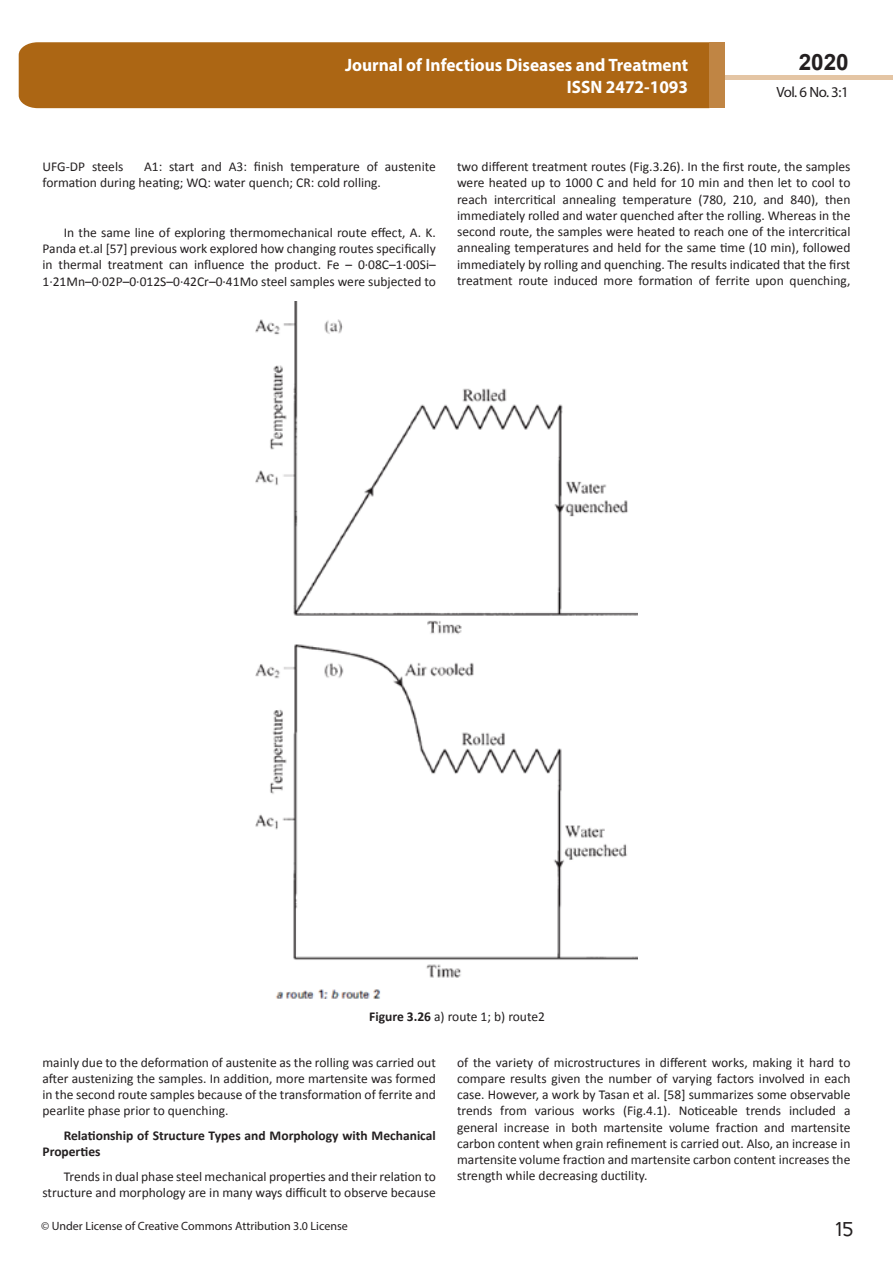
<style>
.page{position:relative;width:893px;height:1263px;background:#fff}
.page>*{position:absolute;margin:0;border:0;box-sizing:border-box;transform-origin:0 0}
.t1{font:25.5px "Tunga";color:#231f20}
.t2{font:700 22.5px "Arial";color:#231f20}
.t3{font:700 18px/21.6px "Myriad Pro";color:#fff;text-align:right;scale:.96 1}
.t4{font:14.85px "Myriad Pro";color:#231f20}
.refere{font:13.5px/16.2px "Calibri";color:#231f20;text-align:justify}
.refere-2{font:700 13.5px/16.2px "Calibri";color:#231f20}
.t5{font:12px "Myriad Pro";color:#231f20}
.s1{font-weight:700}
</style>
<div class="page">
<hr style="left:725px;top:76px;width:168px;height:4px;background:#e4c5a4">
<div style="left:19px;top:42px;width:690px;height:66px;background:#ac6614"></div>
<div style="left:709px;top:42px;width:16px;height:66px;background:#c08544"></div>
<img style="left:256px;top:301px;width:381px;height:697px">
<h3 class="t3" style="left:345px;top:54px;width:359px">Journal of Infectious Diseases and Treatment<br>ISSN 2472-1093</h3>
<h2 class="t2" style="left:799px;top:47px;width:52px">2020</h2>
<h3 class="t3" style="left:517px;top:53px;width:198px">ARCHIVOS DE MEDICINA<br>ISSN 1698- 465</h3>
<p class="t4" style="left:776px;top:83px;width:74px">Vol. 6 No. 3:1</p>
<p class="refere" style="left:43px;top:159px;width:395px;text-indent:101px">A1: start and A3: finish temperature of austenite formation during heating; WQ: water quench; CR: cold rolling.</p>
<p class="refere" style="left:43px;top:224px;width:395px;text-indent:21px">In the same line of exploring thermomechanical route effect, A. K.<br>Panda et.al [57] previous work explored how changing routes specifically in thermal treatment can influence the product. Fe – 0·08C–1·00Si– 1·21Mn–0·02P–0·012S–0·42Cr–0·41Mo steel samples were subjected to</p>
<p class="refere" style="left:43px;top:159px;width:82px">UFG-DP steels</p>
<p class="refere" style="left:457px;top:159px;width:395px">two different treatment routes (Fig.3.26). In the first route, the samples were heated up to 1000 C and held for 10 min and then let to cool to reach intercritical annealing temperature (780, 210, and 840), then immediately rolled and water quenched after the rolling. Whereas in the second route, the samples were heated to reach one of the intercritical annealing temperatures and held for the same time (10 min), followed immediately by rolling and quenching. The results indicated that the first treatment route induced more formation of ferrite upon quenching,</p>
<p class="refere" style="left:369px;top:1009px;width:177px"><span class="s1">Figure 3.26</span> a) route 1; b) route2</p>
<p class="refere" style="left:43px;top:1054px;width:395px">mainly due to the deformation of austenite as the rolling was carried out after austenizing the samples. In addition, more martensite was formed in the second route samples because of the transformation of ferrite and pearlite phase prior to quenching.</p>
<p class="refere-2" style="left:43px;top:1127px;width:395px;text-indent:21px">Relationship of Structure Types and Morphology with Mechanical<br>Properties</p>
<p class="refere" style="left:43px;top:1168px;width:395px;text-align:right">Trends in dual phase steel mechanical properties and their relation to structure and morphology are in many ways difficult to observe because</p>
<p class="t5" style="left:41px;top:1218px;width:308px">© Under License of Creative Commons Attribution 3.0 License</p>
<p class="refere" style="left:457px;top:1054px;width:395px">of the variety of microstructures in different works, making it hard to compare results given the number of varying factors involved in each case. However, a work by Tasan et al. [58] summarizes some observable trends from various works (Fig.4.1). Noticeable trends included a general increase in both martensite volume fraction and martensite carbon content when grain refinement is carried out. Also, an increase in martensite volume fraction and martensite carbon content increases the strength while decreasing ductility.</p>
<h1 class="t1" style="left:835px;top:1212px;width:20px">15</h1>
</div>
